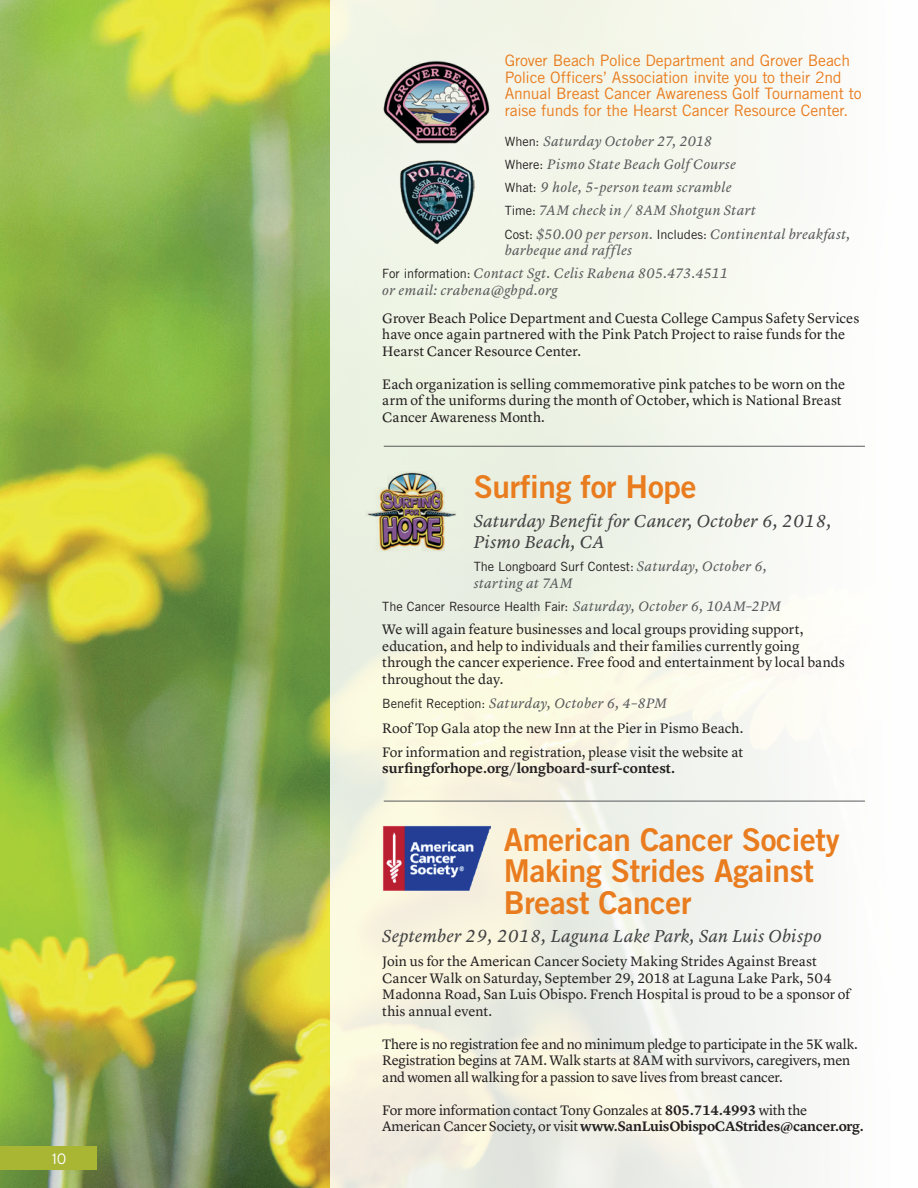
<style>
.page{position:relative;width:918px;height:1188px;background:#fff}
.page>*{position:absolute;margin:0;border:0;box-sizing:border-box;transform-origin:0 0}
.Artical_Headers{font:31.5px/31.5px "Trade Gothic Bold Two";letter-spacing:-.01em;color:#e97c1e}
.Article_Sub_Headers{font:italic 18px/21.6px "Lyon Text";letter-spacing:.015em;color:#414142}
.Event_Box_Event_Titl{font:15.75px/16.5px "Trade Gothic";letter-spacing:-.01em;color:#e97c1e}
.t1{font:300 15px "Interstate";color:#fff}
.Body_Copy{font:14.25px/16.5px "Lyon Text";letter-spacing:-.005em;color:#231f20}
.Classes_title{font:italic 14.25px/16.5px "Lyon Text";letter-spacing:.025em;color:#58595b}
.Classes_title-2{font:12.75px "Trade Gothic";color:#231f20}
.s1{font-family:"Trade Gothic";font-style:normal;font-size:12.75px;color:#231f20}
.s2{font-family:"Lyon Text";font-style:italic;font-size:14.25px;color:#58595b}
.s3{font-weight:600}
.s4{font-weight:600;font-size:13.5px}
</style>
<div class="page">
<img style="left:0;top:0;width:331px;height:1188px">
<div style="left:331px;top:0;width:587px;height:1188px;background:linear-gradient(to right,#edf0db,#fafbfb)"></div>
<hr style="left:384px;top:446px;width:481px;height:1px;background:#58595b">
<hr style="left:384px;top:801px;width:481px;height:1px;background:#58595b">
<img style="left:382px;top:58px;width:109px;height:86px">
<img style="left:399px;top:159px;width:75px;height:85px">
<img style="left:366px;top:471px;width:93px;height:85px">
<img style="left:382px;top:825px;width:108px;height:65px">
<div style="left:0;top:1147px;width:96px;height:23px;background:#a9b633"></div>
<p class="t1" style="left:52px;top:1150px;width:16px">10</p>
<p class="Event_Box_Event_Titl" style="left:505px;top:52px;width:359px">Grover Beach Police Department and Grover Beach Police Officers’ Association invite you to their 2nd Annual Breast Cancer Awareness Golf Tournament to raise funds for the Hearst Cancer Resource Center.</p>
<p class="Classes_title" style="left:505px;top:132px;width:209px"><span class="s1">When:</span> Saturday October 27, 2018</p>
<p class="Classes_title" style="left:505px;top:155px;width:233px"><span class="s1">Where:</span> Pismo State Beach Golf Course</p>
<p class="Classes_title" style="left:505px;top:178px;width:228px"><span class="s1">What:</span> 9 hole, 5-person team scramble</p>
<p class="Classes_title" style="left:505px;top:201px;width:253px"><span class="s1">Time:</span> 7AM check in / 8AM Shotgun Start</p>
<p class="Classes_title" style="left:505px;top:225px;width:347px"><span class="s1">Cost:</span> $50.00 per person. <span class="s1">Includes:</span> Continental breakfast, barbeque and raffles</p>
<p class="Classes_title" style="left:382px;top:264px;width:348px"><span class="s1">For information:</span> Contact Sgt. Celis Rabena 805.473.4511 or email: crabena@gbpd.org</p>
<p class="Body_Copy" style="left:382px;top:308px;width:479px">Grover Beach Police Department and Cuesta College Campus Safety Services have once again partnered with the Pink Patch Project to raise funds for the<br>Hearst Cancer Resource Center.</p>
<p class="Body_Copy" style="left:382px;top:374px;width:464px">Each organization is selling commemorative pink patches to be worn on the arm of the uniforms during the month of October, which is National Breast<br>Cancer Awareness Month.</p>
<p class="Artical_Headers" style="left:474px;top:471px;width:224px">Surfing for Hope</p>
<p class="Article_Sub_Headers" style="left:474px;top:508px;width:359px">Saturday Benefit for Cancer, October 6, 2018,<br>Pismo Beach, CA</p>
<p class="Classes_title-2" style="left:474px;top:559px;width:295px">The Longboard Surf Contest: <span class="s2">Saturday, October 6,</span></p>
<p class="Classes_title" style="left:474px;top:574px;width:100px">starting at 7AM</p>
<p class="Classes_title-2" style="left:382px;top:599px;width:400px">The Cancer Resource Health Fair: <span class="s2">Saturday, October 6, 10AM–2PM</span></p>
<p class="Body_Copy" style="left:382px;top:620px;width:464px">We will again feature businesses and local groups providing support, education, and help to individuals and their families currently going through the cancer experience. Free food and entertainment by local bands throughout the day.</p>
<p class="Classes_title" style="left:382px;top:694px;width:286px"><span class="s1">Benefit Reception:</span> Saturday, October 6, 4–8PM</p>
<p class="Body_Copy" style="left:382px;top:718px;width:363px">Roof Top Gala atop the new Inn at the Pier in Pismo Beach.</p>
<p class="Body_Copy" style="left:382px;top:743px;width:363px">For information and registration, please visit the website at <span class="s3">surfingforhope.org/longboard-surf-contest.</span></p>
<p class="Artical_Headers" style="left:504px;top:823px;width:338px">American Cancer Society<br>Making Strides Against<br>Breast Cancer</p>
<p class="Article_Sub_Headers" style="left:382px;top:924px;width:441px">September 29, 2018, Laguna Lake Park, San Luis Obispo</p>
<p class="Body_Copy" style="left:382px;top:952px;width:470px">Join us for the American Cancer Society Making Strides Against Breast Cancer Walk on Saturday, September 29, 2018 at Laguna Lake Park, 504<br>Madonna Road, San Luis Obispo. French Hospital is proud to be a sponsor of this annual event.</p>
<p class="Body_Copy" style="left:382px;top:1034px;width:477px">There is no registration fee and no minimum pledge to participate in the 5K walk.<br>Registration begins at 7AM. Walk starts at 8AM with survivors, caregivers, men and women all walking for a passion to save lives from breast cancer.</p>
<p class="Body_Copy" style="left:382px;top:1100px;width:483px">For more information contact Tony Gonzales at <span class="s3">805.714.4993</span> with the<br>American Cancer Society, or visit <span class="s3">www.SanLuisObispoCAStrides</span><span class="s4">@</span><span class="s3">cancer.org.</span></p>
</div>
